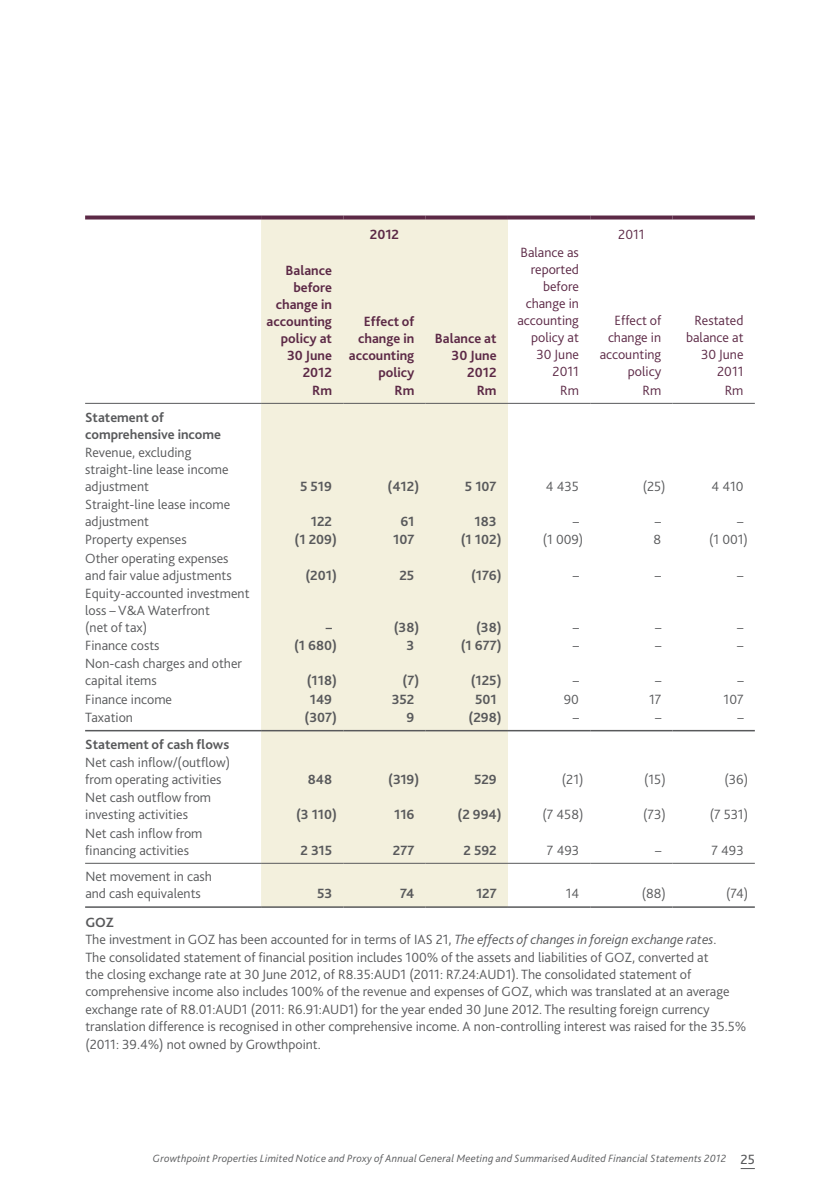
<style>
.page{position:relative;width:840px;height:1191px;background:#fff}
.page>*{position:absolute;margin:0;border:0;box-sizing:border-box;transform-origin:0 0}
.t1{font:300 14px/17.4px "Bliss 2";color:#58595b}
.t2{font:700 14px "Bliss 2";color:#58595b}
.t3{font:300 14px/17px "Bliss 2";color:#5c2946;text-align:right}
.t4{font:700 14px/17px "Bliss 2";color:#5c2946;text-align:right}
.t5{font:italic 300 11px "Bliss 2";letter-spacing:.02em;color:#58595b}
.s1{font-weight:700}
.s2{font-style:italic}
.s3{font-weight:400;font-style:normal;font-size:14px}
</style>
<div class="page">
<svg style="left:740px;top:1168px;width:14px;height:1px"></svg>
<div style="left:261px;top:219px;width:246px;height:687px;background:#f3f0dd"></div>
<hr style="left:85px;top:403px;width:176px;height:1px;background:#58595b">
<hr style="left:261px;top:403px;width:82px;height:1px;background:#58595b">
<hr style="left:343px;top:403px;width:82px;height:1px;background:#58595b">
<hr style="left:425px;top:403px;width:82px;height:1px;background:#58595b">
<hr style="left:507px;top:403px;width:83px;height:1px;background:#58595b">
<hr style="left:590px;top:403px;width:82px;height:1px;background:#58595b">
<hr style="left:672px;top:403px;width:82px;height:1px;background:#58595b">
<hr style="left:85px;top:730px;width:176px;height:1px;background:#58595b">
<hr style="left:261px;top:730px;width:82px;height:1px;background:#58595b">
<hr style="left:343px;top:730px;width:82px;height:1px;background:#58595b">
<hr style="left:425px;top:730px;width:82px;height:1px;background:#58595b">
<hr style="left:507px;top:730px;width:83px;height:1px;background:#58595b">
<hr style="left:590px;top:730px;width:82px;height:1px;background:#58595b">
<hr style="left:672px;top:730px;width:82px;height:1px;background:#58595b">
<hr style="left:85px;top:863px;width:176px;height:1px;background:#58595b">
<hr style="left:261px;top:863px;width:82px;height:1px;background:#58595b">
<hr style="left:343px;top:863px;width:82px;height:1px;background:#58595b">
<hr style="left:425px;top:863px;width:82px;height:1px;background:#58595b">
<hr style="left:507px;top:863px;width:83px;height:1px;background:#58595b">
<hr style="left:590px;top:863px;width:82px;height:1px;background:#58595b">
<hr style="left:672px;top:863px;width:82px;height:1px;background:#58595b">
<hr style="left:85px;top:906px;width:176px;height:2px;background:#58595b">
<hr style="left:261px;top:906px;width:82px;height:2px;background:#58595b">
<hr style="left:343px;top:906px;width:82px;height:2px;background:#58595b">
<hr style="left:425px;top:906px;width:82px;height:2px;background:#58595b">
<hr style="left:507px;top:906px;width:83px;height:2px;background:#58595b">
<hr style="left:590px;top:906px;width:82px;height:2px;background:#58595b">
<hr style="left:672px;top:906px;width:82px;height:2px;background:#58595b">
<svg style="left:85px;top:215px;width:176px;height:4px"></svg>
<svg style="left:261px;top:215px;width:82px;height:4px"></svg>
<svg style="left:343px;top:215px;width:82px;height:4px"></svg>
<svg style="left:425px;top:215px;width:82px;height:4px"></svg>
<svg style="left:507px;top:215px;width:83px;height:4px"></svg>
<svg style="left:590px;top:215px;width:82px;height:4px"></svg>
<svg style="left:672px;top:215px;width:82px;height:4px"></svg>
<p class="t4" style="left:266px;top:261px;width:67px">Balance before change in accounting policy at<br>30 June<br>2012</p>
<p class="t4" style="left:369px;top:226px;width:31px">2012</p>
<p class="t3" style="left:618px;top:226px;width:28px">2011</p>
<p class="t4" style="left:349px;top:312px;width:67px">Effect of change in accounting policy</p>
<p class="t4" style="left:434px;top:329px;width:63px">Balance at<br>30 June<br>2012</p>
<p class="t3" style="left:517px;top:244px;width:63px">Balance as reported before change in accounting policy at<br>30 June<br>2011</p>
<p class="t3" style="left:599px;top:312px;width:63px">Effect of change in accounting policy</p>
<p class="t3" style="left:685px;top:312px;width:59px">Restated balance at<br>30 June<br>2011</p>
<p class="t1" style="left:85px;top:408px;width:145px"><span class="s1">Statement of comprehensive income<br></span>Revenue, excluding straight-line lease income adjustment</p>
<p class="t1" style="left:85px;top:495px;width:146px">Straight-line lease income adjustment</p>
<p class="t4" style="left:312px;top:381px;width:21px">Rm</p>
<p class="t4" style="left:394px;top:381px;width:21px">Rm</p>
<p class="t4" style="left:476px;top:381px;width:21px">Rm</p>
<p class="t3" style="left:560px;top:381px;width:20px">Rm</p>
<p class="t3" style="left:642px;top:381px;width:20px">Rm</p>
<p class="t3" style="left:724px;top:381px;width:20px">Rm</p>
<p class="t2" style="left:300px;top:477px;width:33px">5 519</p>
<p class="t2" style="left:387px;top:477px;width:33px">(412)</p>
<p class="t2" style="left:464px;top:477px;width:33px">5 107</p>
<p class="t1" style="left:545px;top:477px;width:34px">4 435</p>
<p class="t1" style="left:642px;top:477px;width:24px">(25)</p>
<p class="t1" style="left:711px;top:477px;width:33px">4 410</p>
<p class="t2" style="left:310px;top:513px;width:23px">122</p>
<p class="t2" style="left:400px;top:513px;width:15px">61</p>
<p class="t2" style="left:474px;top:513px;width:24px">183</p>
<p class="t1" style="left:572px;top:512px;width:8px">–</p>
<p class="t1" style="left:654px;top:512px;width:8px">–</p>
<p class="t1" style="left:736px;top:512px;width:8px">–</p>
<p class="t1" style="left:85px;top:530px;width:103px">Property expenses</p>
<p class="t2" style="left:294px;top:531px;width:44px">(1 209)</p>
<p class="t2" style="left:393px;top:531px;width:23px">107</p>
<p class="t2" style="left:460px;top:531px;width:42px">(1 102)</p>
<p class="t1" style="left:542px;top:530px;width:42px">(1 009)</p>
<p class="t1" style="left:653px;top:530px;width:9px">8</p>
<p class="t1" style="left:708px;top:530px;width:40px">(1 001)</p>
<p class="t1" style="left:85px;top:549px;width:148px">Other operating expenses and fair value adjustments</p>
<p class="t2" style="left:305px;top:566px;width:33px">(201)</p>
<p class="t2" style="left:399px;top:566px;width:16px">25</p>
<p class="t2" style="left:471px;top:566px;width:32px">(176)</p>
<p class="t1" style="left:572px;top:566px;width:8px">–</p>
<p class="t1" style="left:654px;top:566px;width:8px">–</p>
<p class="t1" style="left:736px;top:566px;width:8px">–</p>
<p class="t1" style="left:85px;top:584px;width:166px">Equity-accounted investment loss – V&amp;A Waterfront<br>(net of tax)</p>
<p class="t2" style="left:325px;top:618px;width:8px">–</p>
<p class="t2" style="left:393px;top:618px;width:27px">(38)</p>
<p class="t2" style="left:475px;top:618px;width:27px">(38)</p>
<p class="t1" style="left:572px;top:618px;width:8px">–</p>
<p class="t1" style="left:654px;top:618px;width:8px">–</p>
<p class="t1" style="left:736px;top:618px;width:8px">–</p>
<p class="t1" style="left:85px;top:636px;width:76px">Finance costs</p>
<p class="t2" style="left:294px;top:637px;width:44px">(1 680)</p>
<p class="t2" style="left:406px;top:637px;width:9px">3</p>
<p class="t2" style="left:460px;top:637px;width:42px">(1 677)</p>
<p class="t1" style="left:572px;top:636px;width:8px">–</p>
<p class="t1" style="left:654px;top:636px;width:8px">–</p>
<p class="t1" style="left:736px;top:636px;width:8px">–</p>
<p class="t1" style="left:85px;top:655px;width:158px">Non-cash charges and other capital items</p>
<p class="t2" style="left:306px;top:672px;width:32px">(118)</p>
<p class="t2" style="left:402px;top:672px;width:18px">(7)</p>
<p class="t2" style="left:470px;top:672px;width:32px">(125)</p>
<p class="t1" style="left:572px;top:672px;width:8px">–</p>
<p class="t1" style="left:654px;top:672px;width:8px">–</p>
<p class="t1" style="left:737px;top:672px;width:8px">–</p>
<p class="t1" style="left:85px;top:690px;width:88px">Finance income</p>
<p class="t2" style="left:309px;top:690px;width:24px">149</p>
<p class="t2" style="left:391px;top:690px;width:24px">352</p>
<p class="t2" style="left:475px;top:690px;width:23px">501</p>
<p class="t1" style="left:563px;top:690px;width:17px">90</p>
<p class="t1" style="left:648px;top:690px;width:14px">17</p>
<p class="t1" style="left:723px;top:690px;width:22px">107</p>
<p class="t1" style="left:85px;top:708px;width:49px">Taxation</p>
<p class="t2" style="left:304px;top:708px;width:34px">(307)</p>
<p class="t2" style="left:406px;top:708px;width:9px">9</p>
<p class="t2" style="left:468px;top:708px;width:35px">(298)</p>
<p class="t1" style="left:572px;top:708px;width:8px">–</p>
<p class="t1" style="left:654px;top:708px;width:8px">–</p>
<p class="t1" style="left:737px;top:708px;width:8px">–</p>
<p class="t1" style="left:85px;top:735px;width:146px;text-align:justify"><span class="s1">Statement of cash flows </span>Net cash inflow/(outflow) from operating activities</p>
<p class="t2" style="left:308px;top:770px;width:26px">848</p>
<p class="t2" style="left:388px;top:770px;width:33px">(319)</p>
<p class="t2" style="left:473px;top:770px;width:24px">529</p>
<p class="t1" style="left:561px;top:770px;width:23px">(21)</p>
<p class="t1" style="left:643px;top:770px;width:23px">(15)</p>
<p class="t1" style="left:724px;top:770px;width:25px">(36)</p>
<p class="t1" style="left:85px;top:789px;width:127px">Net cash outflow from investing activities</p>
<p class="t1" style="left:85px;top:824px;width:119px">Net cash inflow from financing activities</p>
<p class="t2" style="left:296px;top:806px;width:43px">(3 110)</p>
<p class="t2" style="left:394px;top:806px;width:22px">116</p>
<p class="t2" style="left:457px;top:806px;width:46px">(2 994)</p>
<p class="t1" style="left:542px;top:805px;width:42px">(7 458)</p>
<p class="t1" style="left:642px;top:805px;width:24px">(73)</p>
<p class="t1" style="left:709px;top:805px;width:40px">(7 531)</p>
<p class="t2" style="left:300px;top:841px;width:33px">2 315</p>
<p class="t2" style="left:393px;top:841px;width:23px">277</p>
<p class="t2" style="left:463px;top:841px;width:35px">2 592</p>
<p class="t1" style="left:546px;top:841px;width:34px">7 493</p>
<p class="t1" style="left:654px;top:841px;width:8px">–</p>
<p class="t1" style="left:711px;top:841px;width:34px">7 493</p>
<p class="t1" style="left:85px;top:868px;width:128px">Net movement in cash and cash equivalents</p>
<p class="t2" style="left:317px;top:885px;width:17px">53</p>
<p class="t2" style="left:400px;top:885px;width:16px">74</p>
<p class="t2" style="left:476px;top:885px;width:22px">127</p>
<p class="t1" style="left:565px;top:884px;width:15px">14</p>
<p class="t1" style="left:641px;top:884px;width:26px">(88)</p>
<p class="t1" style="left:725px;top:884px;width:23px">(74)</p>
<p class="t1" style="left:85px;top:913px;width:662px"><span class="s1">GOZ<br></span>The investment in GOZ has been accounted for in terms of IAS 21, <span class="s2">The effects of changes in foreign exchange rates</span>.<br>The consolidated statement of financial position includes 100% of the assets and liabilities of GOZ, converted at<br>the closing exchange rate at 30 June 2012, of R8.35:AUD1 (2011: R7.24:AUD1). The consolidated statement of comprehensive income also includes 100% of the revenue and expenses of GOZ, which was translated at an average exchange rate of R8.01:AUD1 (2011: R6.91:AUD1) for the year ended 30 June 2012. The resulting foreign currency translation difference is recognised in other comprehensive income. A non-controlling interest was raised for the 35.5% (2011: 39.4%) not owned by Growthpoint.</p>
<p class="t5" style="left:153px;top:1151px;width:603px">Growthpoint Properties Limited Notice and Proxy of Annual General Meeting and Summarised Audited Financial Statements 2012 <span class="s3">25</span></p>
</div>
